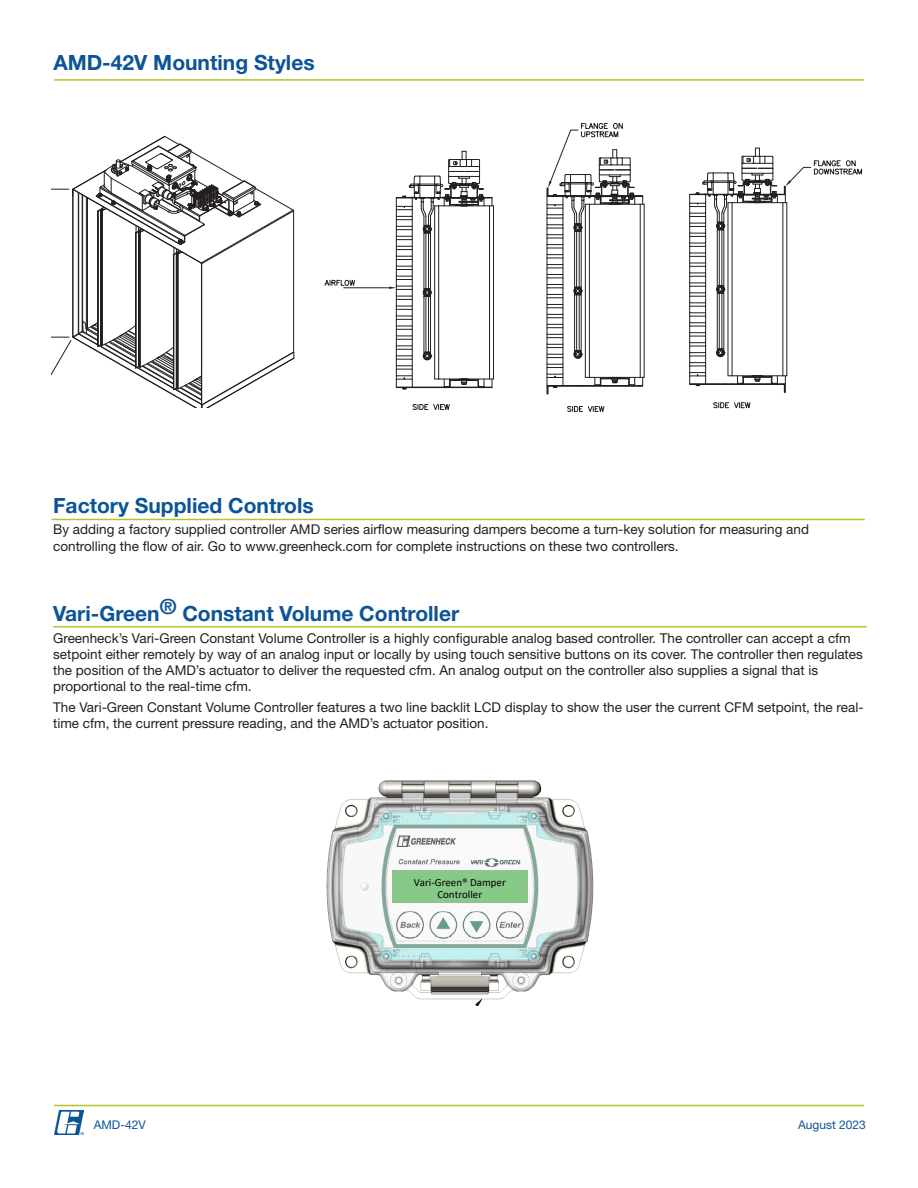
<style>
.page{position:relative;width:918px;height:1188px;background:#fff}
.page>*{position:absolute;margin:0;border:0;box-sizing:border-box;transform-origin:0 0}
.Subheading{font:700 21px "Helvetica Neue LT Std";color:#0d5496}
.Body{font:13.5px/16.2px "Helvetica Neue LT Std";color:#231f20}
.t1{font:12px "Helvetica Neue LT Std";color:#0d5496}
.t2{font:10.95px/11.6px "Calibri";color:#000;text-align:center}
</style>
<div class="page">
<hr style="left:54px;top:1105px;width:810px;height:1px;background:#b5c527">
<hr style="left:54px;top:79px;width:810px;height:2px;background:#b5c527">
<img style="left:54px;top:1110px;width:30px;height:25px">
<hr style="left:52px;top:519px;width:813px;height:1px;background:#b5c527">
<hr style="left:53px;top:626px;width:813px;height:1px;background:#b5c527">
<svg style="left:52px;top:136px;width:242px;height:271px"></svg>
<div style="left:396px;top:387px;width:96px;height:1px;border:1px solid #231f20"></div>
<hr style="left:489px;top:206px;width:1px;height:173px;background:#231f20">
<hr style="left:434px;top:206px;width:1px;height:173px;background:#231f20">
<hr style="left:438px;top:206px;width:1px;height:173px;background:#231f20">
<hr style="left:493px;top:206px;width:1px;height:173px;background:#231f20">
<hr style="left:412px;top:387px;width:80px;height:1px;background:#231f20">
<svg style="left:397px;top:387px;width:15px;height:3px"></svg>
<svg style="left:432px;top:379px;width:62px;height:9px"></svg>
<div style="left:547px;top:386px;width:96px;height:1px;border:1px solid #231f20"></div>
<div style="left:547px;top:377px;width:16px;height:9px;border:1px solid #231f20"></div>
<hr style="left:640px;top:204px;width:1px;height:173px;background:#231f20">
<hr style="left:585px;top:204px;width:1px;height:173px;background:#231f20">
<hr style="left:589px;top:204px;width:1px;height:173px;background:#231f20">
<hr style="left:644px;top:204px;width:1px;height:173px;background:#231f20">
<hr style="left:563px;top:385px;width:80px;height:1px;background:#231f20">
<svg style="left:583px;top:377px;width:61px;height:10px"></svg>
<div style="left:690px;top:384px;width:95px;height:1px;border:1px solid #231f20"></div>
<div style="left:690px;top:376px;width:16px;height:8px;border:1px solid #231f20"></div>
<div style="left:690px;top:194px;width:16px;height:9px;border:1px solid #231f20"></div>
<div style="left:690px;top:366px;width:16px;height:7px;border:1px solid #231f20"></div>
<div style="left:690px;top:356px;width:16px;height:7px;border:1px solid #231f20"></div>
<div style="left:690px;top:346px;width:16px;height:7px;border:1px solid #231f20"></div>
<div style="left:690px;top:336px;width:16px;height:7px;border:1px solid #231f20"></div>
<div style="left:690px;top:326px;width:16px;height:7px;border:1px solid #231f20"></div>
<div style="left:690px;top:316px;width:16px;height:7px;border:1px solid #231f20"></div>
<div style="left:690px;top:286px;width:16px;height:7px;border:1px solid #231f20"></div>
<div style="left:690px;top:276px;width:16px;height:7px;border:1px solid #231f20"></div>
<div style="left:690px;top:266px;width:16px;height:7px;border:1px solid #231f20"></div>
<div style="left:690px;top:256px;width:16px;height:7px;border:1px solid #231f20"></div>
<div style="left:690px;top:246px;width:16px;height:7px;border:1px solid #231f20"></div>
<div style="left:690px;top:236px;width:16px;height:7px;border:1px solid #231f20"></div>
<div style="left:690px;top:226px;width:16px;height:7px;border:1px solid #231f20"></div>
<div style="left:690px;top:216px;width:16px;height:7px;border:1px solid #231f20"></div>
<div style="left:690px;top:206px;width:16px;height:7px;border:1px solid #231f20"></div>
<hr style="left:783px;top:203px;width:1px;height:173px;background:#231f20">
<hr style="left:728px;top:203px;width:1px;height:173px;background:#231f20">
<hr style="left:732px;top:203px;width:1px;height:173px;background:#231f20">
<hr style="left:787px;top:203px;width:1px;height:173px;background:#231f20">
<hr style="left:706px;top:384px;width:79px;height:1px;background:#231f20">
<svg style="left:690px;top:384px;width:15px;height:2px"></svg>
<svg style="left:726px;top:376px;width:61px;height:16px"></svg>
<svg style="left:547px;top:385px;width:16px;height:9px"></svg>
<svg style="left:696px;top:148px;width:166px;height:218px"></svg>
<svg style="left:547px;top:123px;width:97px;height:245px"></svg>
<svg style="left:389px;top:151px;width:105px;height:218px"></svg>
<hr style="left:344px;top:288px;width:45px;height:1px;background:#231f20">
<svg style="left:324px;top:279px;width:31px;height:7px"></svg>
<svg style="left:412px;top:404px;width:38px;height:6px"></svg>
<svg style="left:567px;top:406px;width:37px;height:6px"></svg>
<svg style="left:713px;top:402px;width:38px;height:7px"></svg>
<img style="left:326px;top:780px;width:268px;height:226px">
<p class="Subheading" style="left:53px;top:50px;width:263px">AMD-42V Mounting Styles</p>
<p class="Subheading" style="left:53px;top:492px;width:262px">Factory Supplied Controls</p>
<p class="Body" style="left:53px;top:521px;width:757px">By adding a factory supplied controller AMD series airflow measuring dampers become a turn-key solution for measuring and controlling the flow of air. Go to www.greenheck.com for complete instructions on these two controllers.</p>
<p class="Subheading" style="left:53px;top:601px;width:408px">Vari-Green® Constant Volume Controller</p>
<p class="Body" style="left:53px;top:630px;width:811px">Greenheck’s Vari-Green Constant Volume Controller is a highly configurable analog based controller. The controller can accept a cfm setpoint either remotely by way of an analog input or locally by using touch sensitive buttons on its cover. The controller then regulates the position of the AMD’s actuator to deliver the requested cfm. An analog output on the controller also supplies a signal that is proportional to the real-time cfm.</p>
<p class="Body" style="left:53px;top:699px;width:812px">The Vari-Green Constant Volume Controller features a two line backlit LCD display to show the user the current CFM setpoint, the real&shy;time cfm, the current pressure reading, and the AMD’s actuator position.</p>
<p class="t2" style="left:414px;top:876px;width:94px">Vari-Green® Damper<br>Controller</p>
<p class="t1" style="left:94px;top:1117px;width:54px">AMD-42V</p>
<p class="t1" style="left:798px;top:1117px;width:69px">August 2023</p>
</div>
